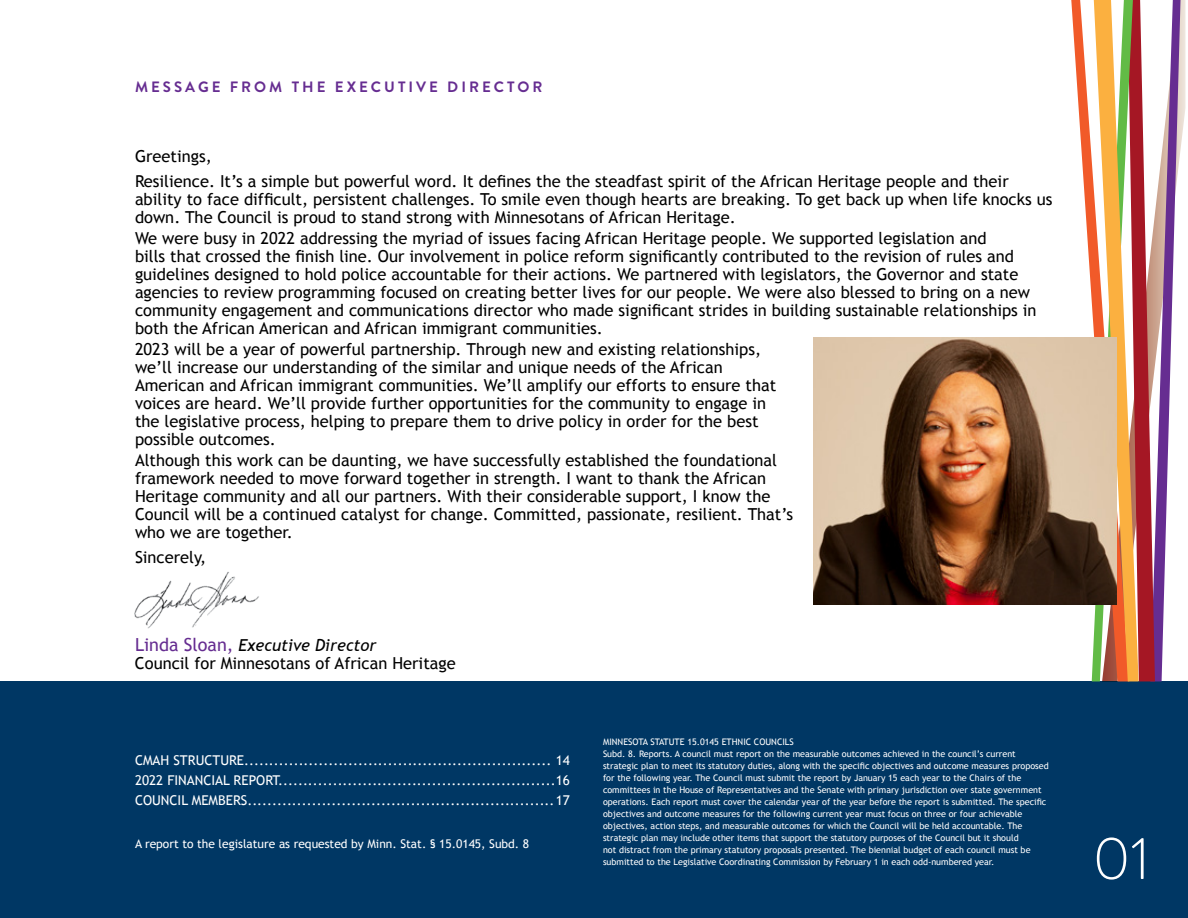
<style>
.page{position:relative;width:1188px;height:918px;background:#fff}
.page>*{position:absolute;margin:0;border:0;box-sizing:border-box;transform-origin:0 0}
.t1{font:300 60px "Brandon Grotesque";color:#fff}
.t2{font:16.5px/18px "Trebuchet MS";color:#000}
.t3{font:700 15px "Brandon Grotesque";letter-spacing:.2em;color:#662d91}
.t4{font:13.5px/20.2px "Trebuchet MS";color:#fff;text-align:justify}
.t5{font:12px "Trebuchet MS";color:#fff}
.t6{font:9px/12px "Trebuchet MS";color:#fff}
.s1{font-size:18px;color:#662d91}
.s2{font-style:italic}
</style>
<div class="page">
<div style="left:0;top:681px;width:1188px;height:237px;background:#003764"></div>
<img style="left:134px;top:572px;width:125px;height:57px">
<img style="left:1181px;top:0;width:4px;height:144px">
<svg style="left:1071px;top:0;width:110px;height:681px"></svg>
<img style="left:813px;top:338px;width:304px;height:266px">
<p class="t3" style="left:135px;top:76px;width:409px">MESSAGE FROM THE EXECUTIVE DIRECTOR</p>
<p class="t2" style="left:135px;top:144px;width:875px;line-height:24.8px">Greetings,<br>Resilience. It’s a simple but powerful word. It defines the the steadfast spirit of the African Heritage people and their</p>
<p class="t2" style="left:135px;top:190px;width:919px">ability to face difficult, persistent challenges. To smile even though hearts are breaking. To get back up when life knocks us down. The Council is proud to stand strong with Minnesotans of African Heritage.</p>
<p class="t2" style="left:135px;top:229px;width:903px">We were busy in 2022 addressing the myriad of issues facing African Heritage people. We supported legislation and<br>bills that crossed the finish line. Our involvement in police reform significantly contributed to the revision of rules and guidelines designed to hold police accountable for their actions. We partnered with legislators, the Governor and state agencies to review programming focused on creating better lives for our people. We were also blessed to bring on a new community engagement and communications director who made significant strides in building sustainable relationships in both the African American and African immigrant communities.</p>
<p class="t2" style="left:135px;top:341px;width:643px">2023 will be a year of powerful partnership. Through new and existing relationships, we’ll increase our understanding of the similar and unique needs of the African American and African immigrant communities. We’ll amplify our efforts to ensure that voices are heard. We’ll provide further opportunities for the community to engage in the legislative process, helping to prepare them to drive policy in order for the best possible outcomes.</p>
<p class="t2" style="left:135px;top:452px;width:660px">Although this work can be daunting, we have successfully established the foundational framework needed to move forward together in strength. I want to thank the African Heritage community and all our partners. With their considerable support, I know the Council will be a continued catalyst for change. Committed, passionate, resilient. That’s who we are together.</p>
<p class="t2" style="left:135px;top:549px;width:73px">Sincerely,</p>
<p class="t2" style="left:135px;top:636px;width:322px"><span class="s1">Linda Sloan,</span> <span class="s2">Executive Director<br></span>Council for Minnesotans of African Heritage</p>
<p class="t4" style="left:135px;top:750px;width:436px">CMAH STRUCTURE.............................................................. 14<br>2022 FINANCIAL REPORT........................................................16<br>COUNCIL MEMBERS..............................................................17</p>
<p class="t5" style="left:135px;top:837px;width:396px">A report to the legislature as requested by Minn. Stat. § 15.0145, Subd. 8</p>
<p class="t6" style="left:603px;top:736px;width:447px">MINNESOTA STATUTE 15.0145 ETHNIC COUNCILS<br>Subd. 8. Reports. A council must report on the measurable outcomes achieved in the council’s current strategic plan to meet its statutory duties, along with the specific objectives and outcome measures proposed for the following year. The Council must submit the report by January 15 each year to the Chairs of the committees in the House of Representatives and the Senate with primary jurisdiction over state government operations. Each report must cover the calendar year of the year before the report is submitted. The specific objectives and outcome measures for the following current year must focus on three or four achievable objectives, action steps, and measurable outcomes for which the Council will be held accountable. The strategic plan may include other items that support the statutory purposes of the Council but it should<br>not distract from the primary statutory proposals presented. The biennial budget of each council must be submitted to the Legislative Coordinating Commission by February 1 in each odd-numbered year.</p>
<h1 class="t1" style="left:1092px;top:817px;width:59px">01</h1>
</div>
